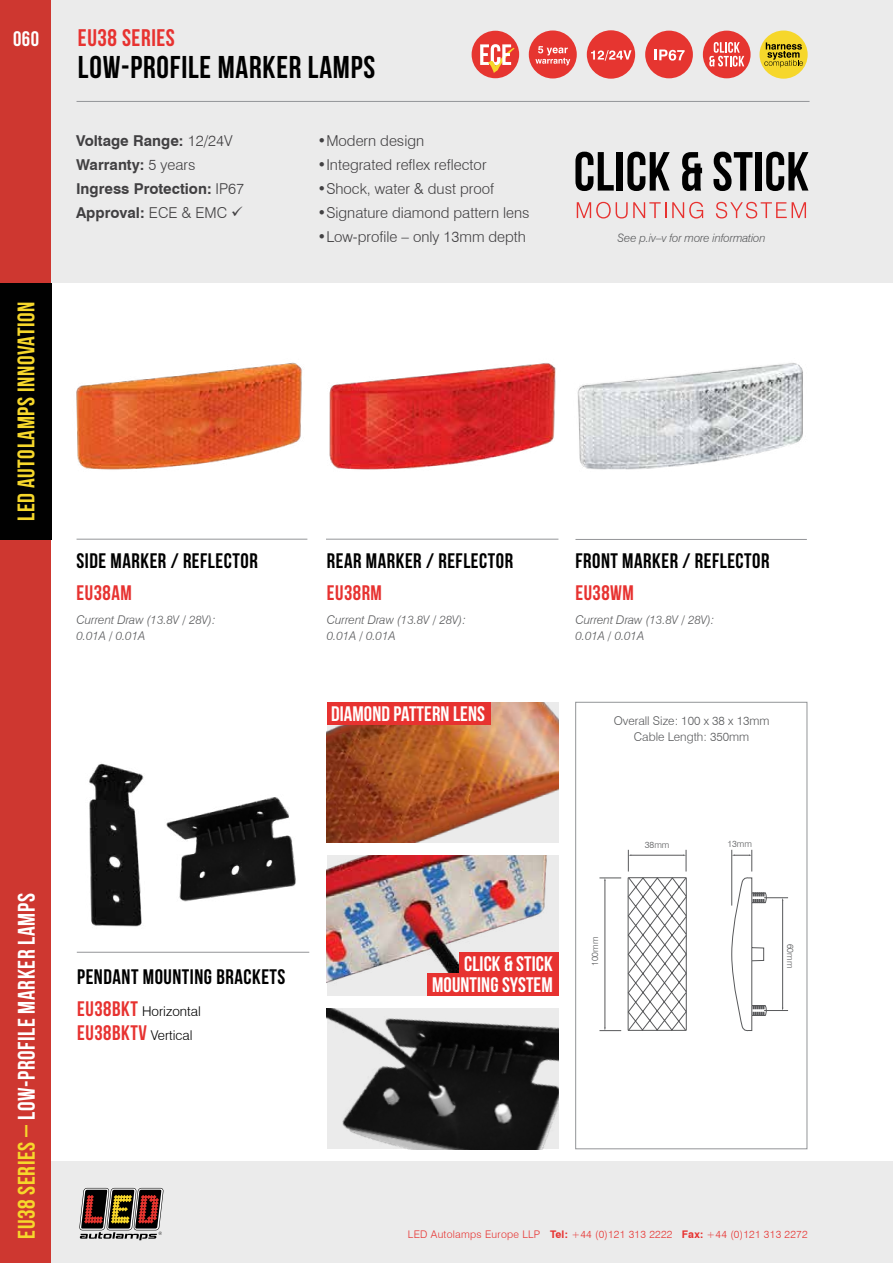
<style>
.page{position:relative;width:893px;height:1263px;background:#fff}
.page>*{position:absolute;margin:0;border:0;box-sizing:border-box;transform-origin:0 0}
.t1{font:31.5px "Bebas Neue";letter-spacing:.025em;color:#000}
.t2{font:24px "Bebas Neue";letter-spacing:.025em;color:#fff}
.t3{font:24px "Bebas Neue";letter-spacing:.025em;color:#f6d72b}
.t4{font:24px "Bebas Neue";letter-spacing:.025em;color:#e73230}
.t5{font:21px "Bebas Neue";letter-spacing:.025em;color:#000}
.t6{font:21px/21px "Bebas Neue";letter-spacing:.005em;color:#fff;text-align:right}
.t7{font:21px "Bebas Neue";letter-spacing:.025em;color:#e73230}
.t8{font:300 15px "Swiss 721 BT";color:#414042}
.t9{font:700 15px/24px "Swiss 721 BT";color:#414042}
.t10{font:300 13.5px "Swiss 721 BT";color:#000}
.t11{font:italic 300 12px/16.5px "Swiss 721 BT";color:#58595b}
.t12{font:300 12px/16.5px "Swiss 721 BT";color:#58595b;text-align:center}
.t13{font:italic 300 11.55px "Swiss 721 BT";letter-spacing:-.01em;color:#58595b}
.t14{font:300 10.5px "Swiss 721 BT";letter-spacing:.025em;color:#e73230}
.t15{font:300 9px "Swiss 721 BT";color:#58595b}
.s1{font-weight:300}
.s2{color:#f6d72b}
.s3{font-family:"Bebas Neue";font-weight:400;font-size:21px;color:#e73230}
.s4{font-family:"Swiss 721 BT";font-weight:300;font-size:13.5px;color:#000}
.s5{font-weight:700}
</style>
<div class="page">
<div style="left:51px;top:1161px;width:842px;height:102px;background:#ebebeb"></div>
<div style="left:50px;top:0;width:843px;height:282px;background:#ebebeb"></div>
<div style="left:0;top:0;width:51px;height:1263px;background:#ce3730"></div>
<svg style="left:79px;top:1188px;width:84px;height:52px"></svg>
<hr style="left:77px;top:101px;width:732px;height:1px;background:#939598">
<hr style="left:326px;top:539px;width:232px;height:1px;background:#939598">
<hr style="left:575px;top:539px;width:232px;height:1px;background:#939598">
<hr style="left:77px;top:539px;width:230px;height:1px;background:#939598">
<svg style="left:575px;top:152px;width:39px;height:39px"></svg>
<div style="left:617px;top:152px;width:6px;height:39px;background:#000"></div>
<svg style="left:627px;top:152px;width:43px;height:39px"></svg>
<svg style="left:682px;top:152px;width:20px;height:39px"></svg>
<svg style="left:713px;top:152px;width:39px;height:39px"></svg>
<div style="left:756px;top:152px;width:6px;height:39px;background:#000"></div>
<svg style="left:766px;top:152px;width:42px;height:39px"></svg>
<svg style="left:577px;top:202px;width:89px;height:16px"></svg>
<svg style="left:672px;top:202px;width:31px;height:16px"></svg>
<svg style="left:716px;top:202px;width:90px;height:16px"></svg>
<img style="left:76px;top:362px;width:226px;height:108px">
<img style="left:329px;top:363px;width:227px;height:107px">
<img style="left:577px;top:363px;width:226px;height:107px">
<img style="left:89px;top:763px;width:55px;height:164px">
<img style="left:166px;top:797px;width:130px;height:105px">
<div style="left:575px;top:702px;width:232px;height:447px;border:1px solid #939598"></div>
<img style="left:327px;top:702px;width:231px;height:140px">
<img style="left:327px;top:1009px;width:231px;height:140px">
<img style="left:327px;top:855px;width:231px;height:141px">
<div style="left:459px;top:952px;width:99px;height:22px;background:#e73230"></div>
<div style="left:427px;top:973px;width:131px;height:23px;background:#e73230"></div>
<div style="left:327px;top:702px;width:163px;height:23px;background:#e73230"></div>
<hr style="left:605px;top:880px;width:1px;height:148px;background:#58595b">
<svg style="left:599px;top:1027px;width:22px;height:4px"></svg>
<svg style="left:599px;top:878px;width:22px;height:3px"></svg>
<hr style="left:631px;top:855px;width:53px;height:1px;background:#58595b">
<svg style="left:628px;top:850px;width:3px;height:21px"></svg>
<svg style="left:683px;top:850px;width:4px;height:21px"></svg>
<hr style="left:731px;top:850px;width:1px;height:55px;background:#58595b">
<svg style="left:732px;top:850px;width:20px;height:21px"></svg>
<svg style="left:628px;top:877px;width:160px;height:154px"></svg>
<hr style="left:77px;top:952px;width:232px;height:1px;background:#939598">
<div style="left:0;top:283px;width:51px;height:257px;background:#010101"></div>
<div style="left:703px;top:31px;width:48px;height:47px;background:#e63530;border-radius:50%"></div>
<svg style="left:709px;top:42px;width:35px;height:25px"></svg>
<div style="left:472px;top:31px;width:47px;height:47px;background:#e63530;border-radius:50%"></div>
<svg style="left:480px;top:44px;width:34px;height:29px"></svg>
<div style="left:529px;top:30px;width:48px;height:48px;background:#e63530;border-radius:50%"></div>
<svg style="left:535px;top:46px;width:35px;height:19px"></svg>
<div style="left:587px;top:30px;width:48px;height:49px;background:#e63530;border-radius:50%"></div>
<svg style="left:591px;top:50px;width:40px;height:11px"></svg>
<div style="left:645px;top:31px;width:48px;height:47px;background:#e63530;border-radius:50%"></div>
<svg style="left:655px;top:50px;width:30px;height:11px"></svg>
<div style="left:759px;top:31px;width:49px;height:48px;background:#f6d72b;border-radius:50%"></div>
<svg style="left:764px;top:42px;width:39px;height:25px"></svg>
<h3 class="t6" style="left:13px;top:28px;width:27px">060</h3>
<h2 class="t3" style="left:13px;top:521px;width:221px;rotate:-90deg">LED AUTOLAMPS INNOVATION</h2>
<h2 class="t4" style="left:78px;top:25px;width:98px">EU38 SERIES</h2>
<h1 class="t1" style="left:78px;top:50px;width:299px">LOW-PROFILE MARKER LAMPS</h1>
<p class="t9" style="left:76px;top:129px;width:170px">Voltage Range: <span class="s1">12/24V<br></span>Warranty: <span class="s1">5 years<br></span>Ingress Protection: <span class="s1">IP67<br></span>Approval: <span class="s1">ECE &amp; EMC</span> ✓</p>
<p class="t8" style="left:318px;top:132px;width:108px">•Modern design</p>
<p class="t8" style="left:318px;top:156px;width:171px">•Integrated reflex reflector</p>
<p class="t8" style="left:318px;top:180px;width:178px">•Shock, water &amp; dust proof</p>
<p class="t8" style="left:318px;top:204px;width:214px">•Signature diamond pattern lens</p>
<p class="t8" style="left:318px;top:228px;width:210px">•Low-profile – only 13mm depth</p>
<h3 class="t5" style="left:77px;top:550px;width:183px">SIDE MARKER / REFLECTOR</h3>
<h3 class="t7" style="left:77px;top:581px;width:57px">EU38AM</h3>
<p class="t11" style="left:77px;top:611px;width:140px">Current Draw (13.8V / 28V):<br>0.01A / 0.01A</p>
<h3 class="t5" style="left:327px;top:550px;width:188px">REAR MARKER / REFLECTOR</h3>
<h3 class="t7" style="left:327px;top:581px;width:57px">EU38RM</h3>
<p class="t11" style="left:327px;top:611px;width:140px">Current Draw (13.8V / 28V):<br>0.01A / 0.01A</p>
<h3 class="t6" style="left:331px;top:703px;width:155px">DIAMOND PATTERN LENS</h3>
<p class="t13" style="left:617px;top:231px;width:150px">See p.iv–v for more information</p>
<h3 class="t5" style="left:575px;top:550px;width:196px">FRONT MARKER / REFLECTOR</h3>
<h3 class="t7" style="left:575px;top:581px;width:60px">EU38WM</h3>
<p class="t11" style="left:575px;top:611px;width:140px">Current Draw (13.8V / 28V):<br>0.01A / 0.01A</p>
<p class="t12" style="left:614px;top:712px;width:157px">Overall Size: 100 x 38 x 13mm<br>Cable Length: 350mm</p>
<h2 class="t2" style="left:13px;top:1239px;width:347px;rotate:-90deg"><span class="s2">EU38 SERIES –</span> LOW-PROFILE MARKER LAMPS</h2>
<h3 class="t5" style="left:77px;top:965px;width:210px">PENDANT MOUNTING BRACKETS</h3>
<p class="t10" style="left:77px;top:1003px;width:125px"><span class="s3">EU38BKT</span> Horizontal</p>
<h3 class="t7" style="left:77px;top:1021px;width:117px">EU38BKTV <span class="s4">Vertical</span></h3>
<h3 class="t6" style="left:432px;top:953px;width:122px">CLICK &amp; STICK<br>MOUNTING SYSTEM</h3>
<p class="t15" style="left:645px;top:839px;width:26px">38mm</p>
<p class="t15" style="left:727px;top:838px;width:26px">13mm</p>
<p class="t15" style="left:590px;top:966px;width:31px;rotate:-90deg">100mm</p>
<p class="t15" style="left:796px;top:943px;width:26px;rotate:90deg">60mm</p>
<p class="t14" style="left:408px;top:1228px;width:401px">LED Autolamps Europe LLP <span class="s5">Tel:</span> +44 (0)121 313 2222 <span class="s5">Fax:</span> +44 (0)121 313 2272</p>
</div>
